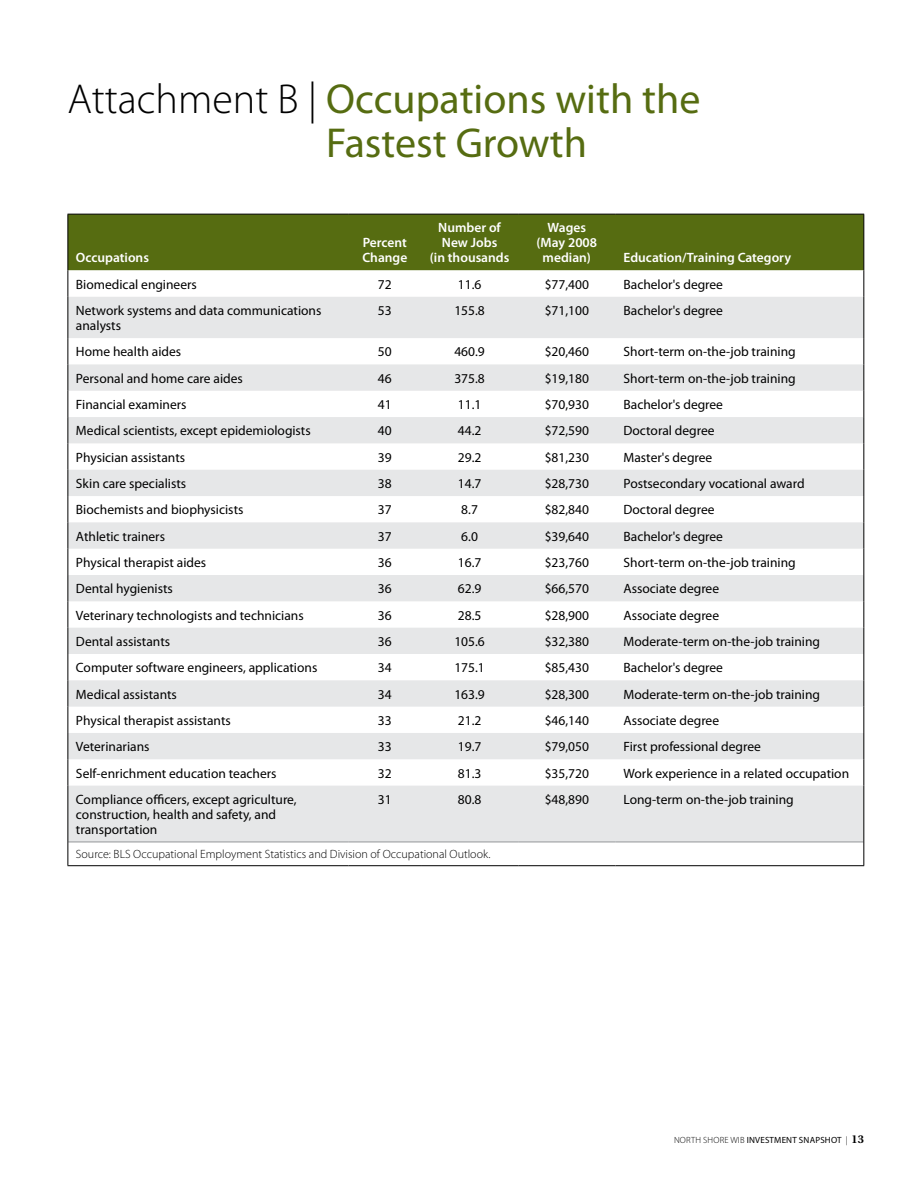
<style>
.page{position:relative;width:918px;height:1188px;background:#fff}
.page>*{position:absolute;margin:0;border:0;box-sizing:border-box;transform-origin:0 0}
.t1{font:42px/45px "Myriad Pro";color:#566c11}
.t2{font:13.5px/15px "Myriad Pro";color:#000}
.t3{font:600 13.5px/15px "Myriad Pro";color:#fff;text-align:center}
.t4{font:300 12px "Myriad Pro";color:#000}
.t5{font:9px "Myriad Pro";letter-spacing:.02em;color:#000}
.s1{font-weight:300;color:#000}
.s2{font-weight:300}
.s3{font-family:"Utopia Std";font-weight:600;font-size:12px}
</style>
<div class="page">
<div style="left:69px;top:215px;width:794px;height:55px;background:#566c11"></div>
<svg style="left:69px;top:270px;width:794px;height:1px"></svg>
<svg style="left:69px;top:297px;width:794px;height:545px;fill:#e6e7e8"></svg>
<hr style="left:68px;top:842px;width:281px;height:1px;background:#939598">
<hr style="left:349px;top:842px;width:72px;height:1px;background:#939598">
<hr style="left:421px;top:842px;width:97px;height:1px;background:#939598">
<hr style="left:518px;top:842px;width:97px;height:1px;background:#939598">
<hr style="left:615px;top:842px;width:248px;height:1px;background:#939598">
<hr style="left:68px;top:214px;width:281px;height:1px;background:#000">
<hr style="left:68px;top:214px;width:1px;height:56px;background:#000">
<hr style="left:349px;top:214px;width:72px;height:1px;background:#000">
<hr style="left:421px;top:214px;width:97px;height:1px;background:#000">
<hr style="left:518px;top:214px;width:97px;height:1px;background:#000">
<hr style="left:615px;top:214px;width:249px;height:1px;background:#000">
<hr style="left:863px;top:214px;width:1px;height:56px;background:#000">
<svg style="left:68px;top:270px;width:1px;height:27px"></svg>
<svg style="left:863px;top:270px;width:1px;height:27px"></svg>
<hr style="left:68px;top:297px;width:1px;height:41px;background:#000">
<hr style="left:863px;top:297px;width:1px;height:41px;background:#000">
<svg style="left:68px;top:338px;width:1px;height:448px"></svg>
<svg style="left:863px;top:338px;width:1px;height:448px"></svg>
<hr style="left:68px;top:786px;width:1px;height:56px;background:#000">
<hr style="left:863px;top:786px;width:1px;height:56px;background:#000">
<svg style="left:68px;top:842px;width:1px;height:23px"></svg>
<svg style="left:863px;top:842px;width:1px;height:23px"></svg>
<hr style="left:68px;top:865px;width:281px;height:1px;background:#000">
<hr style="left:349px;top:865px;width:72px;height:1px;background:#000">
<hr style="left:421px;top:865px;width:97px;height:1px;background:#000">
<hr style="left:518px;top:865px;width:97px;height:1px;background:#000">
<hr style="left:615px;top:865px;width:249px;height:1px;background:#000">
<h1 class="t1" style="left:326px;top:75px;width:376px;text-indent:-259px"><span class="s1">Attachment B |</span> Occupations with the<br>Fastest Growth</h1>
<p class="t3" style="left:76px;top:250px;width:75px">Occupations</p>
<p class="t3" style="left:362px;top:235px;width:46px;text-align:left">Percent<br>Change</p>
<p class="t3" style="left:430px;top:220px;width:81px">Number of<br>New Jobs<br>(in thousands</p>
<p class="t3" style="left:537px;top:220px;width:62px">Wages (May 2008 median)</p>
<p class="t3" style="left:624px;top:250px;width:169px">Education/Training Category</p>
<p class="t2" style="left:76px;top:276px;width:122px">Biomedical engineers</p>
<p class="t2" style="left:378px;top:276px;width:15px">72</p>
<p class="t2" style="left:458px;top:276px;width:25px">11.6</p>
<p class="t2" style="left:545px;top:276px;width:46px">$77,400</p>
<p class="t2" style="left:624px;top:276px;width:101px">Bachelor's degree</p>
<p class="t2" style="left:76px;top:303px;width:247px">Network systems and data communications analysts</p>
<p class="t2" style="left:378px;top:303px;width:15px">53</p>
<p class="t2" style="left:454px;top:303px;width:32px">155.8</p>
<p class="t2" style="left:545px;top:303px;width:46px">$71,100</p>
<p class="t2" style="left:624px;top:303px;width:101px">Bachelor's degree</p>
<p class="t2" style="left:76px;top:344px;width:107px">Home health aides</p>
<p class="t2" style="left:378px;top:344px;width:15px">50</p>
<p class="t2" style="left:454px;top:344px;width:32px">460.9</p>
<p class="t2" style="left:545px;top:344px;width:46px">$20,460</p>
<p class="t2" style="left:624px;top:344px;width:174px">Short-term on-the-job training</p>
<p class="t2" style="left:76px;top:370px;width:168px">Personal and home care aides</p>
<p class="t2" style="left:378px;top:370px;width:15px">46</p>
<p class="t2" style="left:454px;top:370px;width:32px">375.8</p>
<p class="t2" style="left:545px;top:370px;width:46px">$19,180</p>
<p class="t2" style="left:624px;top:370px;width:174px">Short-term on-the-job training</p>
<p class="t2" style="left:76px;top:397px;width:112px">Financial examiners</p>
<p class="t2" style="left:378px;top:397px;width:15px">41</p>
<p class="t2" style="left:458px;top:397px;width:25px">11.1</p>
<p class="t2" style="left:545px;top:397px;width:46px">$70,930</p>
<p class="t2" style="left:624px;top:397px;width:101px">Bachelor's degree</p>
<p class="t2" style="left:76px;top:423px;width:236px">Medical scientists, except epidemiologists</p>
<p class="t2" style="left:378px;top:423px;width:15px">40</p>
<p class="t2" style="left:458px;top:423px;width:25px">44.2</p>
<p class="t2" style="left:545px;top:423px;width:46px">$72,590</p>
<p class="t2" style="left:624px;top:423px;width:93px">Doctoral degree</p>
<p class="t2" style="left:76px;top:449px;width:111px">Physician assistants</p>
<p class="t2" style="left:378px;top:449px;width:15px">39</p>
<p class="t2" style="left:458px;top:449px;width:25px">29.2</p>
<p class="t2" style="left:545px;top:449px;width:46px">$81,230</p>
<p class="t2" style="left:624px;top:449px;width:90px">Master's degree</p>
<p class="t2" style="left:76px;top:476px;width:112px">Skin care specialists</p>
<p class="t2" style="left:378px;top:476px;width:15px">38</p>
<p class="t2" style="left:458px;top:476px;width:25px">14.7</p>
<p class="t2" style="left:545px;top:476px;width:46px">$28,730</p>
<p class="t2" style="left:624px;top:476px;width:183px">Postsecondary vocational award</p>
<p class="t2" style="left:76px;top:502px;width:169px">Biochemists and biophysicists</p>
<p class="t2" style="left:378px;top:502px;width:15px">37</p>
<p class="t2" style="left:461px;top:502px;width:18px">8.7</p>
<p class="t2" style="left:545px;top:502px;width:46px">$82,840</p>
<p class="t2" style="left:624px;top:502px;width:93px">Doctoral degree</p>
<p class="t2" style="left:76px;top:528px;width:91px">Athletic trainers</p>
<p class="t2" style="left:378px;top:528px;width:15px">37</p>
<p class="t2" style="left:461px;top:528px;width:18px">6.0</p>
<p class="t2" style="left:545px;top:528px;width:46px">$39,640</p>
<p class="t2" style="left:624px;top:528px;width:101px">Bachelor's degree</p>
<p class="t2" style="left:76px;top:555px;width:132px">Physical therapist aides</p>
<p class="t2" style="left:378px;top:555px;width:15px">36</p>
<p class="t2" style="left:458px;top:555px;width:25px">16.7</p>
<p class="t2" style="left:545px;top:555px;width:46px">$23,760</p>
<p class="t2" style="left:624px;top:555px;width:174px">Short-term on-the-job training</p>
<p class="t2" style="left:76px;top:581px;width:99px">Dental hygienists</p>
<p class="t2" style="left:378px;top:581px;width:15px">36</p>
<p class="t2" style="left:458px;top:581px;width:25px">62.9</p>
<p class="t2" style="left:545px;top:581px;width:46px">$66,570</p>
<p class="t2" style="left:624px;top:581px;width:97px">Associate degree</p>
<p class="t2" style="left:76px;top:607px;width:229px">Veterinary technologists and technicians</p>
<p class="t2" style="left:378px;top:607px;width:15px">36</p>
<p class="t2" style="left:458px;top:607px;width:25px">28.5</p>
<p class="t2" style="left:545px;top:607px;width:46px">$28,900</p>
<p class="t2" style="left:624px;top:607px;width:97px">Associate degree</p>
<p class="t2" style="left:76px;top:634px;width:96px">Dental assistants</p>
<p class="t2" style="left:378px;top:634px;width:15px">36</p>
<p class="t2" style="left:454px;top:634px;width:32px">105.6</p>
<p class="t2" style="left:545px;top:634px;width:46px">$32,380</p>
<p class="t2" style="left:624px;top:634px;width:198px">Moderate-term on-the-job training</p>
<p class="t2" style="left:76px;top:660px;width:243px">Computer software engineers, applications</p>
<p class="t2" style="left:378px;top:660px;width:15px">34</p>
<p class="t2" style="left:454px;top:660px;width:32px">175.1</p>
<p class="t2" style="left:545px;top:660px;width:46px">$85,430</p>
<p class="t2" style="left:624px;top:660px;width:101px">Bachelor's degree</p>
<p class="t2" style="left:76px;top:686px;width:103px">Medical assistants</p>
<p class="t2" style="left:378px;top:686px;width:15px">34</p>
<p class="t2" style="left:454px;top:686px;width:32px">163.9</p>
<p class="t2" style="left:545px;top:686px;width:46px">$28,300</p>
<p class="t2" style="left:624px;top:686px;width:198px">Moderate-term on-the-job training</p>
<p class="t2" style="left:76px;top:713px;width:156px">Physical therapist assistants</p>
<p class="t2" style="left:378px;top:713px;width:15px">33</p>
<p class="t2" style="left:458px;top:713px;width:25px">21.2</p>
<p class="t2" style="left:545px;top:713px;width:46px">$46,140</p>
<p class="t2" style="left:624px;top:713px;width:97px">Associate degree</p>
<p class="t2" style="left:76px;top:739px;width:75px">Veterinarians</p>
<p class="t2" style="left:378px;top:739px;width:15px">33</p>
<p class="t2" style="left:458px;top:739px;width:25px">19.7</p>
<p class="t2" style="left:545px;top:739px;width:46px">$79,050</p>
<p class="t2" style="left:624px;top:739px;width:139px">First professional degree</p>
<p class="t2" style="left:76px;top:765px;width:202px">Self-enrichment education teachers</p>
<p class="t2" style="left:378px;top:765px;width:15px">32</p>
<p class="t2" style="left:458px;top:765px;width:25px">81.3</p>
<p class="t2" style="left:545px;top:765px;width:46px">$35,720</p>
<p class="t2" style="left:624px;top:765px;width:227px">Work experience in a related occupation</p>
<p class="t2" style="left:76px;top:792px;width:222px">Compliance officers, except agriculture, construction, health and safety, and transportation</p>
<p class="t2" style="left:378px;top:792px;width:15px">31</p>
<p class="t2" style="left:458px;top:792px;width:25px">80.8</p>
<p class="t2" style="left:545px;top:792px;width:46px">$48,890</p>
<p class="t2" style="left:624px;top:792px;width:172px">Long-term on-the-job training</p>
<p class="t4" style="left:76px;top:847px;width:416px">Source: BLS Occupational Employment Statistics and Division of Occupational Outlook.</p>
<p class="t5" style="left:674px;top:1134px;width:191px"><span class="s2">north shore WIB</span> Investment Snapshot <span class="s2">|</span> <span class="s3">13</span></p>
</div>
